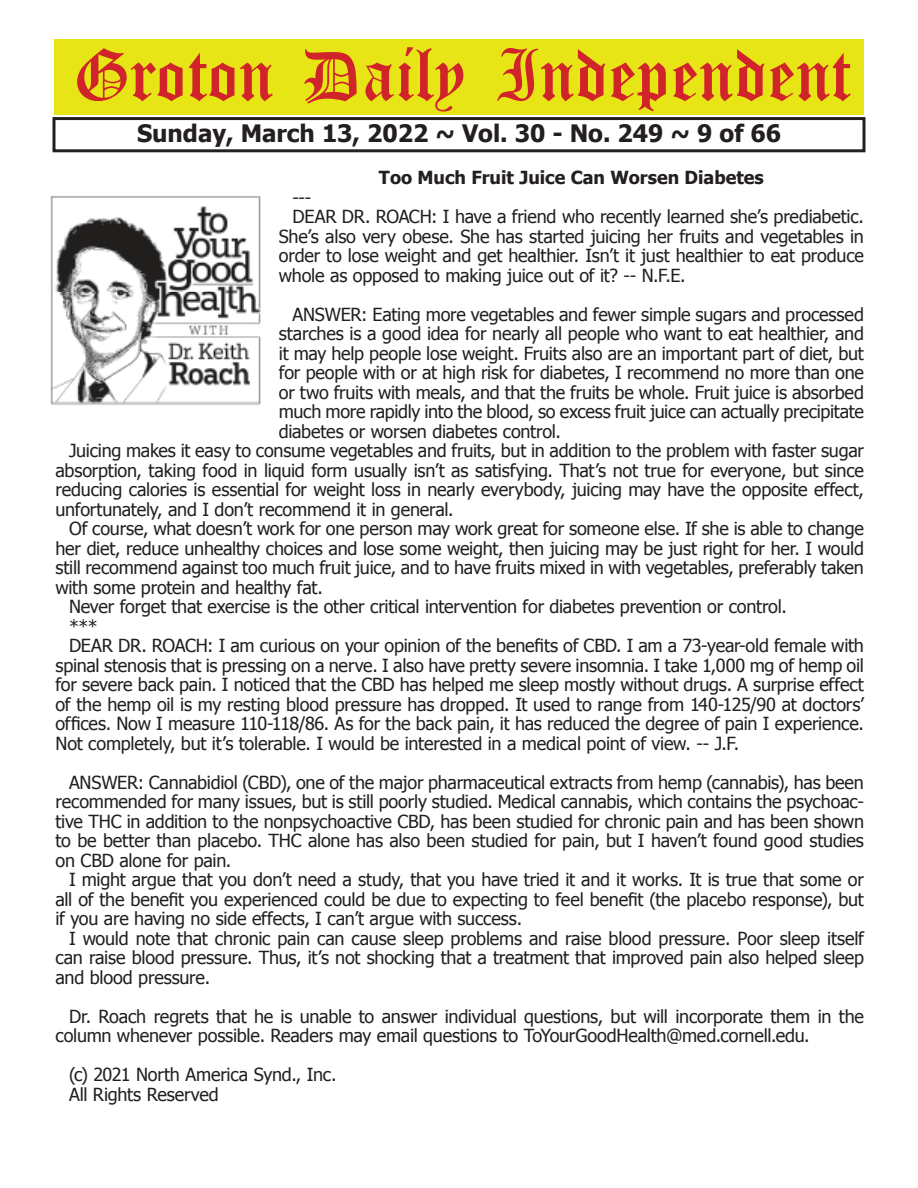
<style>
.page{position:relative;width:918px;height:1188px;background:#fff}
.page>*{position:absolute;margin:0;border:0;box-sizing:border-box;transform-origin:0 0}
.t1{font:54px "Old English Five";color:#d1232a}
.t2{font:700 24px "Tahoma";color:#231f20}
.t3{font:18px/19.5px "Tahoma";letter-spacing:-.01em;color:#231f20;text-align:justify}
.t4{font:700 18px "Tahoma";color:#231f20}
</style>
<div class="page">
<div style="left:52px;top:117px;width:814px;height:35px;border:3px solid #231f20"></div>
<div style="left:54px;top:40px;width:810px;height:75px;background:#e7e515"></div>
<img style="left:50px;top:196px;width:211px;height:209px">
<h1 class="t1" style="left:73px;top:50px;width:779px">Groton Daily Independent</h1>
<h2 class="t2" style="left:137px;top:116px;width:646px">Sunday, March 13, 2022 ~ Vol. 30 - No. 249 ~ 9 of 66</h2>
<p class="t4" style="left:379px;top:165px;width:386px">Too Much Fruit Juice Can Worsen Diabetes</p>
<p class="t3" style="left:292px;top:187px;width:21px">---</p>
<p class="t3" style="left:292px;top:206px;width:573px">DEAR DR. ROACH: I have a friend who recently learned she’s prediabetic.</p>
<p class="t3" style="left:279px;top:226px;width:587px">She’s also very obese. She has started juicing her fruits and vegetables in</p>
<p class="t3" style="left:279px;top:245px;width:587px">order to lose weight and get healthier. Isn’t it just healthier to eat produce</p>
<p class="t3" style="left:279px;top:265px;width:408px">whole as opposed to making juice out of it? -- N.F.E.</p>
<p class="t3" style="left:292px;top:304px;width:573px">ANSWER: Eating more vegetables and fewer simple sugars and processed</p>
<p class="t3" style="left:279px;top:323px;width:587px">starches is a good idea for nearly all people who want to eat healthier, and</p>
<p class="t3" style="left:279px;top:343px;width:587px">it may help people lose weight. Fruits also are an important part of diet, but</p>
<p class="t3" style="left:279px;top:362px;width:587px">for people with or at high risk for diabetes, I recommend no more than one</p>
<p class="t3" style="left:279px;top:382px;width:587px">or two fruits with meals, and that the fruits be whole. Fruit juice is absorbed</p>
<p class="t3" style="left:279px;top:401px;width:587px">much more rapidly into the blood, so excess fruit juice can actually precipitate</p>
<p class="t3" style="left:279px;top:421px;width:284px">diabetes or worsen diabetes control.</p>
<p class="t3" style="left:69px;top:440px;width:796px">Juicing makes it easy to consume vegetables and fruits, but in addition to the problem with faster sugar</p>
<p class="t3" style="left:56px;top:460px;width:810px">absorption, taking food in liquid form usually isn’t as satisfying. That’s not true for everyone, but since</p>
<p class="t3" style="left:56px;top:479px;width:810px">reducing calories is essential for weight loss in nearly everybody, juicing may have the opposite effect,</p>
<p class="t3" style="left:56px;top:499px;width:399px">unfortunately, and I don’t recommend it in general.</p>
<p class="t3" style="left:69px;top:518px;width:796px">Of course, what doesn’t work for one person may work great for someone else. If she is able to change</p>
<p class="t3" style="left:56px;top:538px;width:810px">her diet, reduce unhealthy choices and lose some weight, then juicing may be just right for her. I would</p>
<p class="t3" style="left:56px;top:557px;width:810px">still recommend against too much fruit juice, and to have fruits mixed in with vegetables, preferably taken</p>
<p class="t3" style="left:56px;top:577px;width:269px">with some protein and healthy fat.</p>
<p class="t3" style="left:69px;top:596px;width:719px">Never forget that exercise is the other critical intervention for diabetes prevention or control.</p>
<p class="t3" style="left:69px;top:616px;width:30px">***</p>
<p class="t3" style="left:69px;top:635px;width:797px">DEAR DR. ROACH: I am curious on your opinion of the benefits of CBD. I am a 73-year-old female with</p>
<p class="t3" style="left:56px;top:655px;width:810px">spinal stenosis that is pressing on a nerve. I also have pretty severe insomnia. I take 1,000 mg of hemp oil</p>
<p class="t3" style="left:56px;top:674px;width:810px">for severe back pain. I noticed that the CBD has helped me sleep mostly without drugs. A surprise effect</p>
<p class="t3" style="left:56px;top:694px;width:810px">of the hemp oil is my resting blood pressure has dropped. It used to range from 140-125/90 at doctors’</p>
<p class="t3" style="left:56px;top:713px;width:810px">offices. Now I measure 110-118/86. As for the back pain, it has reduced the degree of pain I experience.</p>
<p class="t3" style="left:56px;top:733px;width:685px">Not completely, but it’s tolerable. I would be interested in a medical point of view. -- J.F.</p>
<p class="t3" style="left:56px;top:772px;width:810px;text-indent:14px">ANSWER: Cannabidiol (CBD), one of the major pharmaceutical extracts from hemp (cannabis), has been recommended for many issues, but is still poorly studied. Medical cannabis, which contains the psychoac&shy;tive THC in addition to the nonpsychoactive CBD, has been studied for chronic pain and has been shown to be better than placebo. THC alone has also been studied for pain, but I haven’t found good studies on CBD alone for pain.</p>
<p class="t3" style="left:56px;top:869px;width:810px;text-indent:14px">I might argue that you don’t need a study, that you have tried it and it works. It is true that some or all of the benefit you experienced could be due to expecting to feel benefit (the placebo response), but if you are having no side effects, I can’t argue with success.</p>
<p class="t3" style="left:56px;top:928px;width:810px;text-indent:14px">I would note that chronic pain can cause sleep problems and raise blood pressure. Poor sleep itself can raise blood pressure. Thus, it’s not shocking that a treatment that improved pain also helped sleep and blood pressure.</p>
<p class="t3" style="left:56px;top:1006px;width:810px;text-indent:14px">Dr. Roach regrets that he is unable to answer individual questions, but will incorporate them in the column whenever possible. Readers may email questions to ToYourGoodHealth@med.cornell.edu.</p>
<p class="t3" style="left:69px;top:1064px;width:269px">(c) 2021 North America Synd., Inc.<br>All Rights Reserved</p>
</div>
